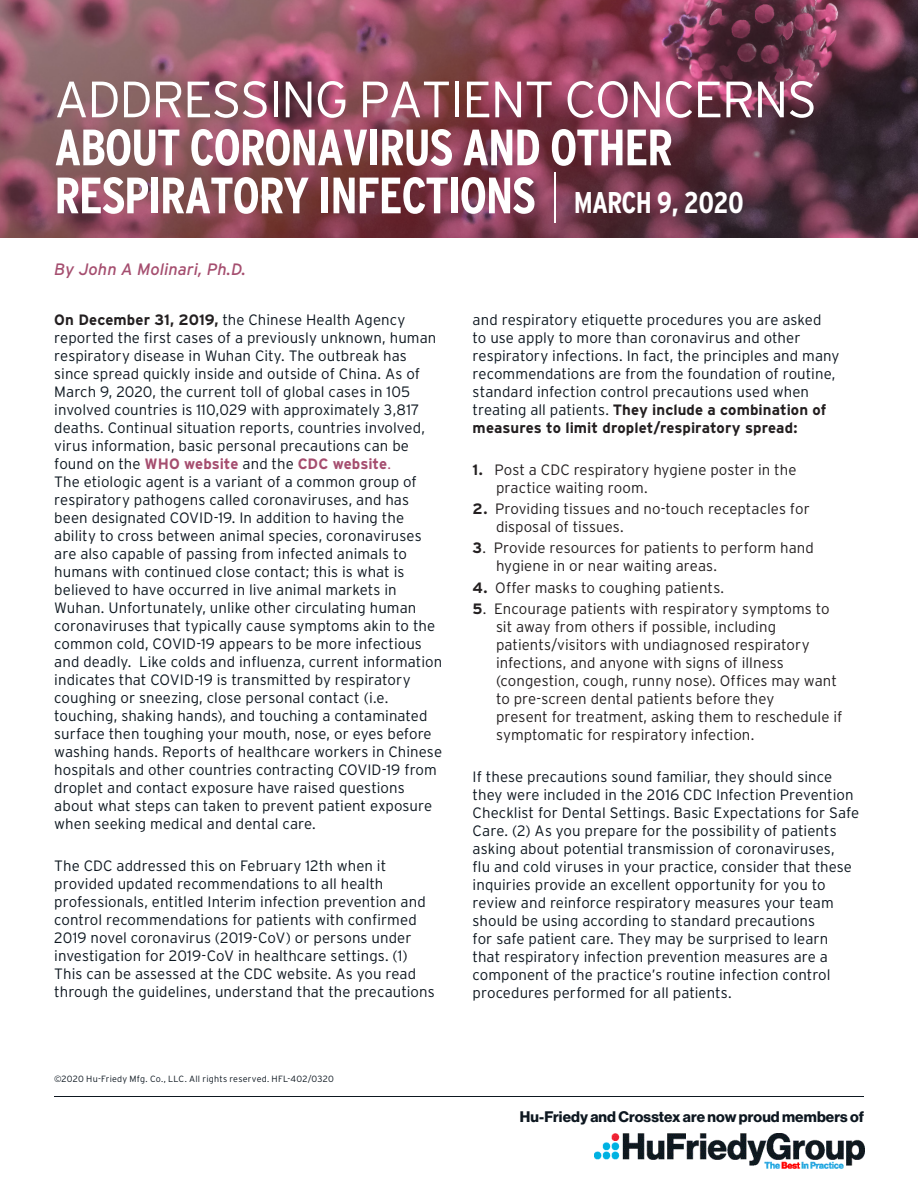
<style>
.page{position:relative;width:918px;height:1188px;background:#fff}
.page>*{position:absolute;margin:0;border:0;box-sizing:border-box;transform-origin:0 0}
.t1{font:700 condensed 51px/48px "Interstate";letter-spacing:-.03em;color:#fff}
.t2{font:italic 16.5px "Interstate";color:#a54e6f}
.Body{font:300 15px/18px "Interstate";letter-spacing:.005em;color:#0d1720}
.Body-2{font:300 15px/18px "Interstate";letter-spacing:.005em;color:#231f20}
.t3{font:15px "N Haas Grotesk DS Pro 75 Bd";letter-spacing:.005em;color:#0d1720}
.Body-3{font:300 9px "Interstate";letter-spacing:.02em;color:#0d1720}
.s1{font-weight:300;font-stretch:normal}
.s2{font-weight:100;font-stretch:normal}
.s3{font-size:30px}
.s4{font-weight:700;color:#231f20}
.s5{font-weight:700;color:#a54e6f}
.s6{color:#a54e6f}
.s7{font-weight:700}
</style>
<div class="page">
<img style="left:0;top:0;width:918px;height:238px">
<hr style="left:54px;top:1096px;width:810px;height:1px;background:#0d1720">
<img style="left:594px;top:1134px;width:270px;height:34px">
<p class="t1" style="left:54px;top:75px;width:764px"><span class="s1">ADDRESSING PATIENT CONCERNS<br></span>ABOUT CORONAVIRUS AND OTHER<br>RESPIRATORY INFECTIONS <span class="s2">|</span> <span class="s3">MARCH 9, 2020</span></p>
<p class="t2" style="left:54px;top:259px;width:193px">By John A Molinari, Ph.D.</p>
<p class="Body" style="left:54px;top:310px;width:389px"><span class="s4">On December 31, 2019,</span> the Chinese Health Agency reported the first cases of a previously unknown, human respiratory disease in Wuhan City. The outbreak has since spread quickly inside and outside of China. As of March 9, 2020, the current toll of global cases in 105 involved countries is 110,029 with approximately 3,817 deaths. Continual situation reports, countries involved, virus information, basic personal precautions can be found on the <span class="s5">WHO website</span> and the <span class="s5">CDC website</span><span class="s6">.<br></span>The etiologic agent is a variant of a common group of respiratory pathogens called coronaviruses, and has been designated COVID-19. In addition to having the ability to cross between animal species, coronaviruses are also capable of passing from infected animals to humans with continued close contact; this is what is believed to have occurred in live animal markets in Wuhan. Unfortunately, unlike other circulating human coronaviruses that typically cause symptoms akin to the common cold, COVID-19 appears to be more infectious and deadly. Like colds and influenza, current information indicates that COVID-19 is transmitted by respiratory coughing or sneezing, close personal contact (i.e. touching, shaking hands), and touching a contaminated surface then toughing your mouth, nose, or eyes before washing hands. Reports of healthcare workers in Chinese hospitals and other countries contracting COVID-19 from droplet and contact exposure have raised questions about what steps can taken to prevent patient exposure when seeking medical and dental care.</p>
<p class="Body" style="left:54px;top:857px;width:382px">The CDC addressed this on February 12th when it provided updated recommendations to all health professionals, entitled Interim infection prevention and control recommendations for patients with confirmed 2019 novel coronavirus (2019-CoV) or persons under investigation for 2019-CoV in healthcare settings. (1)<br>This can be assessed at the CDC website. As you read through the guidelines, understand that the precautions</p>
<p class="Body-3" style="left:54px;top:1073px;width:281px">©2020 Hu-Friedy Mfg. Co., LLC. All rights reserved. HFL-402/0320</p>
<p class="Body" style="left:473px;top:310px;width:368px">and respiratory etiquette procedures you are asked<br>to use apply to more than coronavirus and other respiratory infections. In fact, the principles and many recommendations are from the foundation of routine, standard infection control precautions used when treating all patients. <span class="s4">They include a combination of measures to limit droplet/respiratory spread:</span></p>
<p class="Body-2" style="left:496px;top:461px;width:302px;text-indent:-23px"><span class="s7">1.</span> Post a CDC respiratory hygiene poster in the practice waiting room.</p>
<p class="Body-2" style="left:496px;top:500px;width:315px;text-indent:-23px"><span class="s7">2.</span> Providing tissues and no-touch receptacles for disposal of tissues.</p>
<p class="Body-2" style="left:496px;top:539px;width:319px;text-indent:-23px"><span class="s7">3</span>. Provide resources for patients to perform hand hygiene in or near waiting areas.</p>
<p class="Body-2" style="left:473px;top:578px;width:253px"><span class="s7">4.</span> Offer masks to coughing patients.</p>
<p class="Body-2" style="left:496px;top:600px;width:348px;text-indent:-23px"><span class="s7">5</span>. Encourage patients with respiratory symptoms to sit away from others if possible, including patients/visitors with undiagnosed respiratory infections, and anyone with signs of illness (congestion, cough, runny nose). Offices may want to pre-screen dental patients before they<br>present for treatment, asking them to reschedule if symptomatic for respiratory infection.</p>
<p class="Body" style="left:473px;top:768px;width:388px">If these precautions sound familiar, they should since they were included in the 2016 CDC Infection Prevention Checklist for Dental Settings. Basic Expectations for Safe Care. (2) As you prepare for the possibility of patients asking about potential transmission of coronaviruses,<br>flu and cold viruses in your practice, consider that these inquiries provide an excellent opportunity for you to review and reinforce respiratory measures your team should be using according to standard precautions<br>for safe patient care. They may be surprised to learn that respiratory infection prevention measures are a component of the practice’s routine infection control procedures performed for all patients.</p>
<p class="t3" style="left:520px;top:1108px;width:346px">Hu-Friedy and Crosstex are now proud members of</p>
</div>
